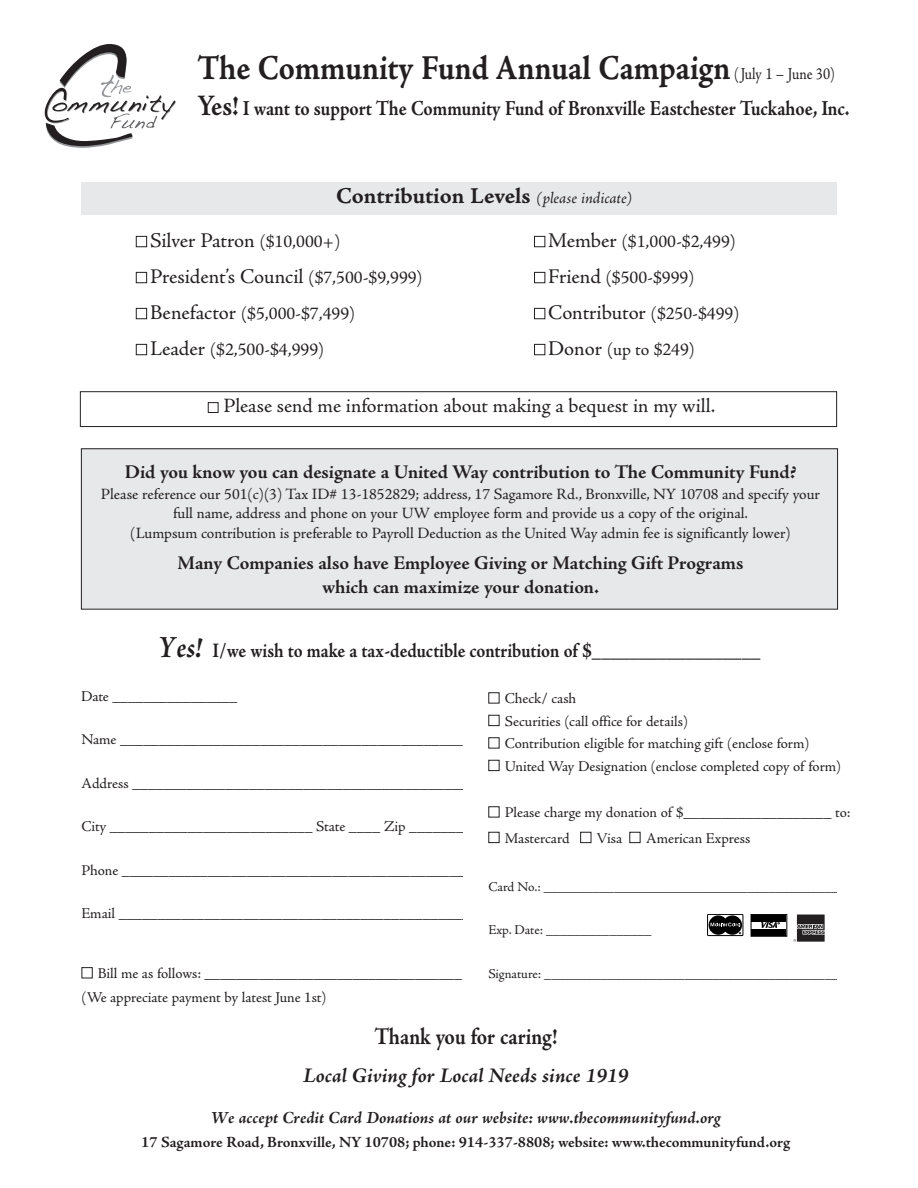
<style>
.page{position:relative;width:918px;height:1188px;background:#fff}
.page>*{position:absolute;margin:0;border:0;box-sizing:border-box;transform-origin:0 0}
.t1{font:34.5px "Adobe Jenson Pro Bold Capt";letter-spacing:-.005em;color:#231f20;scale:.87 1}
.t2{font:700 24.15px "Adobe Jenson Pro";letter-spacing:-.005em;color:#231f20;scale:.87 1}
.t3{font:22.5px "Adobe Jenson Pro Bold Capt";color:#231f20}
.t4{font:700 21.45px "Adobe Jenson Pro";letter-spacing:-.005em;color:#231f20;scale:.87 1}
.t5{font:21px "Adobe Jenson Pro";letter-spacing:-.005em;color:#231f20}
.t6{font:italic 700 21px "Adobe Jenson Pro";color:#231f20}
.t7{font:700 20.7px "Adobe Jenson Pro";letter-spacing:-.005em;color:#231f20;scale:.87 1}
.t8{font:20.4px "Adobe Jenson Pro";color:#231f20}
.t9{font:700 19.5px/23.4px "Adobe Jenson Pro";letter-spacing:-.005em;color:#231f20;text-align:center}
.t10{font:18px "Adobe Jenson Pro";color:#231f20}
.t11{font:italic 700 17.1px "Adobe Jenson Pro";color:#231f20}
.t12{font:15.75px/18.9px "Adobe Jenson Pro";letter-spacing:-.005em;color:#231f20;text-align:center}
.t13{font:700 15.6px "Adobe Jenson Pro";letter-spacing:-.005em;color:#231f20}
.t14{font:15px/24px "Adobe Jenson Pro";letter-spacing:-.005em;color:#231f20}
.t15{font:13.5px "Adobe Jenson Pro";letter-spacing:-.005em;color:#231f20}
.s1{font-family:"Adobe Jenson Pro";font-size:16.8px}
.s2{font-size:29.85px}
.s3{font-family:"Adobe Jenson Pro";font-style:italic;font-size:16.35px}
.s4{color:#fff}
.s5{font-size:18px}
.s6{font-size:21px}
.s7{font-style:italic;font-size:31.05px}
</style>
<div class="page">
<div style="left:81px;top:182px;width:756px;height:33px;background:#e7e8e9"></div>
<div style="left:81px;top:449px;width:757px;height:160px;background:#e7e8e9"></div>
<div style="left:81px;top:448px;width:757px;height:162px;border:1px solid #231f20"></div>
<div style="left:80px;top:391px;width:757px;height:36px;border:1px solid #231f20"></div>
<svg style="left:45px;top:44px;width:131px;height:104px"></svg>
<svg style="left:707px;top:914px;width:36px;height:22px"></svg>
<div style="left:751px;top:914px;width:36px;height:23px;border:1px solid #000"></div>
<div style="left:752px;top:915px;width:34px;height:6px;background:#000"></div>
<div style="left:752px;top:929px;width:34px;height:6px;background:#000"></div>
<svg style="left:761px;top:921px;width:19px;height:7px"></svg>
<svg style="left:793px;top:915px;width:32px;height:27px"></svg>
<h1 class="t1" style="left:198px;top:56px;width:734px">The Community Fund Annual Campaign <span class="s1">(July 1 – June 30)</span></h1>
<h3 class="t4" style="left:198px;top:100px;width:751px"><span class="s2">Yes!</span> I want to support The Community Fund of Bronxville Eastchester Tuckahoe, Inc.</h3>
<h3 class="t3" style="left:336px;top:188px;width:297px">Contribution Levels <span class="s3">(please indicate)</span></h3>
<h3 class="t5" style="left:136px;top:232px;width:206px"><span class="s4">■</span> Silver Patron <span class="s5">($10,000+)</span></h3>
<h3 class="t5" style="left:136px;top:268px;width:288px"><span class="s4">■</span> President’s Council <span class="s5">($7,500-$9,999)</span></h3>
<p class="t10" style="left:136px;top:306px;width:221px"><span class="s4">■</span> <span class="s6">Benefactor</span> ($5,000-$7,499)</p>
<p class="t10" style="left:136px;top:342px;width:190px"><span class="s4">■</span> <span class="s6">Leader</span> ($2,500-$4,999)</p>
<p class="t10" style="left:534px;top:234px;width:203px"><span class="s4">■</span> <span class="s6">Member</span> ($1,000-$2,499)</p>
<p class="t10" style="left:534px;top:270px;width:162px"><span class="s4">■</span> <span class="s6">Friend</span> ($500-$999)</p>
<h3 class="t5" style="left:534px;top:304px;width:207px"><span class="s4">■</span> Contributor <span class="s5">($250-$499)</span></h3>
<p class="t10" style="left:534px;top:342px;width:162px"><span class="s4">■</span> <span class="s6">Donor</span> (up to $249)</p>
<h3 class="t8" style="left:208px;top:398px;width:509px"><span class="s4">■</span> Please send me information about making a bequest in my will.</h3>
<h3 class="t9" style="left:125px;top:463px;width:673px">Did you know you can designate a United Way contribution to The Community Fund?</h3>
<p class="t12" style="left:101px;top:486px;width:721px">Please reference our 501(c)(3) Tax ID# 13-1852829; address, 17 Sagamore Rd., Bronxville, NY 10708 and specify your full name, address and phone on your UW employee form and provide us a copy of the original.</p>
<p class="t12" style="left:130px;top:526px;width:662px">(Lumpsum contribution is preferable to Payroll Deduction as the United Way admin fee is significantly lower)</p>
<h3 class="t9" style="left:178px;top:553px;width:567px">Many Companies also have Employee Giving or Matching Gift Programs which can maximize your donation.</h3>
<h3 class="t7" style="left:158px;top:643px;width:694px"><span class="s7">Yes!</span> I/we wish to make a tax-deductible contribution of $__________________</h3>
<p class="t14" style="left:81px;top:686px;width:158px">Date ________________</p>
<p class="t14" style="left:81px;top:729px;width:383px">Name ____________________________________________</p>
<p class="t14" style="left:81px;top:772px;width:388px">Address ___________________________________________</p>
<p class="t14" style="left:81px;top:816px;width:384px">City __________________________ State ____ Zip _______</p>
<p class="t14" style="left:81px;top:859px;width:385px">Phone ____________________________________________</p>
<p class="t14" style="left:81px;top:903px;width:390px">Email _____________________________________________</p>
<p class="t14" style="left:81px;top:963px;width:382px"><span class="s4">■</span> Bill me as follows: _________________________________ (We appreciate payment by latest June 1st)</p>
<p class="t14" style="left:488px;top:688px;width:90px"><span class="s4">■</span> Check/ cash</p>
<p class="t14" style="left:488px;top:711px;width:202px"><span class="s4">■</span> Securities (call office for details)</p>
<p class="t14" style="left:488px;top:733px;width:323px"><span class="s4">■</span> Contribution eligible for matching gift (enclose form)</p>
<p class="t14" style="left:488px;top:756px;width:354px"><span class="s4">■</span> United Way Designation (enclose completed copy of form)</p>
<p class="t14" style="left:488px;top:802px;width:364px"><span class="s4">■</span> Please charge my donation of $___________________ to:</p>
<p class="t14" style="left:488px;top:828px;width:264px"><span class="s4">■</span> Mastercard <span class="s4">■</span> Visa <span class="s4">■</span> American Express</p>
<p class="t15" style="left:488px;top:881px;width:366px">Card No.: ____________________________________________</p>
<p class="t15" style="left:488px;top:925px;width:165px">Exp. Date: _______________</p>
<p class="t15" style="left:488px;top:968px;width:366px">Signature: ____________________________________________</p>
<h2 class="t2" style="left:374px;top:1028px;width:212px">Thank you for caring!</h2>
<h3 class="t6" style="left:303px;top:1068px;width:327px">Local Giving for Local Needs since 1919</h3>
<p class="t11" style="left:211px;top:1112px;width:512px">We accept Credit Card Donations at our website: www.thecommunityfund.org</p>
<p class="t13" style="left:141px;top:1136px;width:651px">17 Sagamore Road, Bronxville, NY 10708; phone: 914-337-8808; website: www.thecommunityfund.org</p>
</div>
